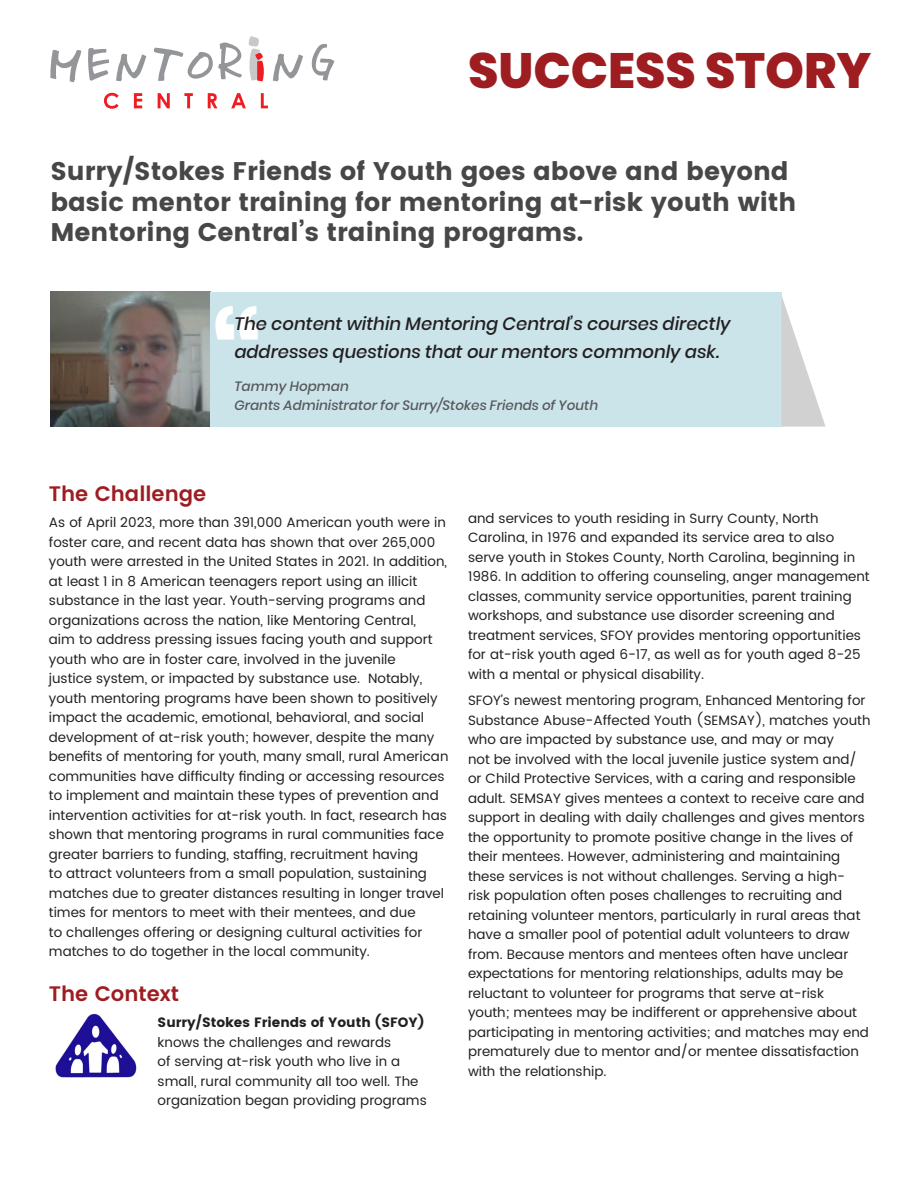
<style>
.page{position:relative;width:918px;height:1188px;background:#fff}
.page>*{position:absolute;margin:0;border:0;box-sizing:border-box;transform-origin:0 0}
.Headline{font:700 124.35px "Poppins";color:#fff}
.t1{font:800 49.5px "Poppins";color:#9d1d21}
.Headline-2{font:700 25.5px/30.6px "Poppins";color:#474747}
.t2{font:600 21px "Poppins";color:#9d1d21}
.Testimonial_Copy{font:italic 500 18px/28.5px "Poppins";color:#231f20}
.Body_Copy{font:13.5px/19.5px "Poppins";color:#231f20}
.Author{font:italic 500 13.5px/19.5px "Poppins";color:#58595b}
.s1{font-weight:700}
</style>
<div class="page">
<img style="left:50px;top:292px;width:160px;height:135px">
<div style="left:210px;top:292px;width:572px;height:135px;background:#cbe4ea"></div>
<svg style="left:782px;top:297px;width:44px;height:130px"></svg>
<svg style="left:104px;top:93px;width:15px;height:16px"></svg>
<svg style="left:134px;top:93px;width:8px;height:15px"></svg>
<svg style="left:158px;top:93px;width:12px;height:15px"></svg>
<svg style="left:184px;top:93px;width:9px;height:15px"></svg>
<svg style="left:208px;top:93px;width:9px;height:15px"></svg>
<svg style="left:231px;top:93px;width:15px;height:15px"></svg>
<svg style="left:261px;top:93px;width:7px;height:15px"></svg>
<svg style="left:50px;top:50px;width:31px;height:32px"></svg>
<svg style="left:88px;top:48px;width:21px;height:33px"></svg>
<svg style="left:116px;top:54px;width:30px;height:27px"></svg>
<svg style="left:154px;top:43px;width:88px;height:38px"></svg>
<svg style="left:273px;top:54px;width:30px;height:27px"></svg>
<svg style="left:311px;top:44px;width:23px;height:37px"></svg>
<svg style="left:248px;top:36px;width:16px;height:45px"></svg>
<img style="left:55px;top:1013px;width:82px;height:65px">
<p class="t1" style="left:468px;top:42px;width:405px">SUCCESS STORY</p>
<p class="Headline-2" style="left:50px;top:156px;width:747px">Surry/Stokes Friends of Youth goes above and beyond basic mentor training for mentoring at-risk youth with<br>Mentoring Central’s training programs.</p>
<p class="Headline" style="left:210px;top:295px;width:54px">“</p>
<p class="Testimonial_Copy" style="left:234px;top:309px;width:498px">The content within Mentoring Central’s courses directly addresses questions that our mentors commonly ask.</p>
<p class="Author" style="left:234px;top:376px;width:365px">Tammy Hopman<br>Grants Administrator for Surry/Stokes Friends of Youth</p>
<p class="t2" style="left:49px;top:478px;width:159px">The Challenge</p>
<p class="Body_Copy" style="left:49px;top:513px;width:401px">As of April 2023, more than 391,000 American youth were in foster care, and recent data has shown that over 265,000 youth were arrested in the United States in 2021. In addition, at least 1 in 8 American teenagers report using an illicit substance in the last year. Youth-serving programs and organizations across the nation, like Mentoring Central,<br>aim to address pressing issues facing youth and support youth who are in foster care, involved in the juvenile<br>justice system, or impacted by substance use. Notably, youth mentoring programs have been shown to positively impact the academic, emotional, behavioral, and social development of at-risk youth; however, despite the many benefits of mentoring for youth, many small, rural American communities have difficulty finding or accessing resources to implement and maintain these types of prevention and intervention activities for at-risk youth. In fact, research has shown that mentoring programs in rural communities face greater barriers to funding, staffing, recruitment having<br>to attract volunteers from a small population, sustaining matches due to greater distances resulting in longer travel times for mentors to meet with their mentees, and due<br>to challenges offering or designing cultural activities for matches to do together in the local community.</p>
<p class="t2" style="left:49px;top:978px;width:132px">The Context</p>
<p class="Body_Copy" style="left:158px;top:1013px;width:271px"><span class="s1">Surry/Stokes Friends of Youth (SFOY) </span>knows the challenges and rewards<br>of serving at-risk youth who live in a small, rural community all too well. The organization began providing programs</p>
<p class="Body_Copy" style="left:468px;top:509px;width:403px">and services to youth residing in Surry County, North Carolina, in 1976 and expanded its service area to also serve youth in Stokes County, North Carolina, beginning in 1986. In addition to offering counseling, anger management classes, community service opportunities, parent training workshops, and substance use disorder screening and treatment services, SFOY provides mentoring opportunities for at-risk youth aged 6-17, as well as for youth aged 8-25 with a mental or physical disability.</p>
<p class="Body_Copy" style="left:468px;top:691px;width:404px">SFOY’s newest mentoring program, Enhanced Mentoring for Substance Abuse-Affected Youth (SEMSAY), matches youth who are impacted by substance use, and may or may<br>not be involved with the local juvenile justice system and/ or Child Protective Services, with a caring and responsible adult. SEMSAY gives mentees a context to receive care and support in dealing with daily challenges and gives mentors the opportunity to promote positive change in the lives of their mentees. However, administering and maintaining these services is not without challenges. Serving a high&shy;risk population often poses challenges to recruiting and retaining volunteer mentors, particularly in rural areas that have a smaller pool of potential adult volunteers to draw from. Because mentors and mentees often have unclear expectations for mentoring relationships, adults may be reluctant to volunteer for programs that serve at-risk<br>youth; mentees may be indifferent or apprehensive about participating in mentoring activities; and matches may end prematurely due to mentor and/or mentee dissatisfaction with the relationship.</p>
</div>
